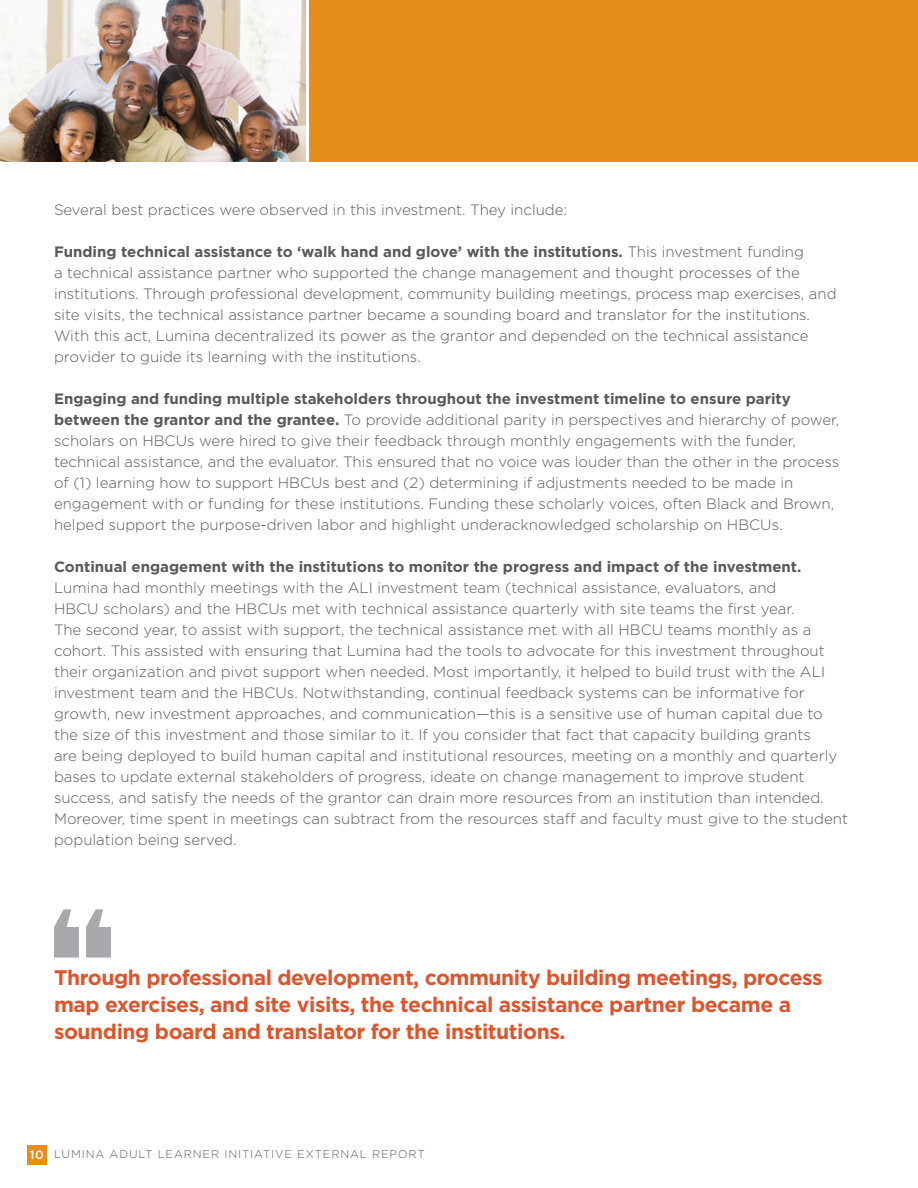
<style>
.page{position:relative;width:918px;height:1188px;background:#fff}
.page>*{position:absolute;margin:0;border:0;box-sizing:border-box;transform-origin:0 0}
.t1{font:700 21px/27px "Gotham";letter-spacing:-.02em;color:#dc552c}
.t2{font:300 15px/21px "Gotham";color:#58595b}
.t3{font:700 15px "Gotham";color:#58595b}
.t4{font:300 11.25px "Gotham";letter-spacing:.08em;color:#58595b}
.s1{font-weight:700}
.s2{font-weight:500;font-size:12px;color:#fff}
</style>
<div class="page">
<div style="left:309px;top:0;width:609px;height:162px;background:#e58e1a"></div>
<img style="left:0;top:0;width:305px;height:162px">
<div style="left:27px;top:1145px;width:20px;height:20px;background:#e58e1a"></div>
<svg style="left:54px;top:909px;width:57px;height:49px"></svg>
<p class="t2" style="left:54px;top:199px;width:515px">Several best practices were observed in this investment. They include:</p>
<p class="t2" style="left:54px;top:241px;width:784px"><span class="s1">Funding technical assistance to ‘walk hand and glove’ with the institutions.</span> This investment funding<br>a technical assistance partner who supported the change management and thought processes of the institutions. Through professional development, community building meetings, process map exercises, and site visits, the technical assistance partner became a sounding board and translator for the institutions.<br>With this act, Lumina decentralized its power as the grantor and depended on the technical assistance provider to guide its learning with the institutions.</p>
<p class="t2" style="left:54px;top:388px;width:787px"><span class="s1">Engaging and funding multiple stakeholders throughout the investment timeline to ensure parity between the grantor and the grantee.</span> To provide additional parity in perspectives and hierarchy of power, scholars on HBCUs were hired to give their feedback through monthly engagements with the funder, technical assistance, and the evaluator. This ensured that no voice was louder than the other in the process of (1) learning how to support HBCUs best and (2) determining if adjustments needed to be made in engagement with or funding for these institutions. Funding these scholarly voices, often Black and Brown, helped support the purpose-driven labor and highlight underacknowledged scholarship on HBCUs.</p>
<p class="t3" style="left:54px;top:558px;width:749px">Continual engagement with the institutions to monitor the progress and impact of the investment.</p>
<p class="t2" style="left:54px;top:577px;width:796px">Lumina had monthly meetings with the ALI investment team (technical assistance, evaluators, and<br>HBCU scholars) and the HBCUs met with technical assistance quarterly with site teams the first year.<br>The second year, to assist with support, the technical assistance met with all HBCU teams monthly as a cohort. This assisted with ensuring that Lumina had the tools to advocate for this investment throughout their organization and pivot support when needed. Most importantly, it helped to build trust with the ALI investment team and the HBCUs. Notwithstanding, continual feedback systems can be informative for growth, new investment approaches, and communication—this is a sensitive use of human capital due to the size of this investment and those similar to it. If you consider that fact that capacity building grants<br>are being deployed to build human capital and institutional resources, meeting on a monthly and quarterly bases to update external stakeholders of progress, ideate on change management to improve student success, and satisfy the needs of the grantor can drain more resources from an institution than intended.<br>Moreover, time spent in meetings can subtract from the resources staff and faculty must give to the student population being served.</p>
<h1 class="t1" style="left:54px;top:963px;width:770px">Through professional development, community building meetings, process map exercises, and site visits, the technical assistance partner became a sounding board and translator for the institutions.</h1>
<p class="t4" style="left:30px;top:1148px;width:396px"><span class="s2">10</span> LUMINA ADULT LEARNER INITIATIVE EXTERNAL REPORT</p>
</div>
